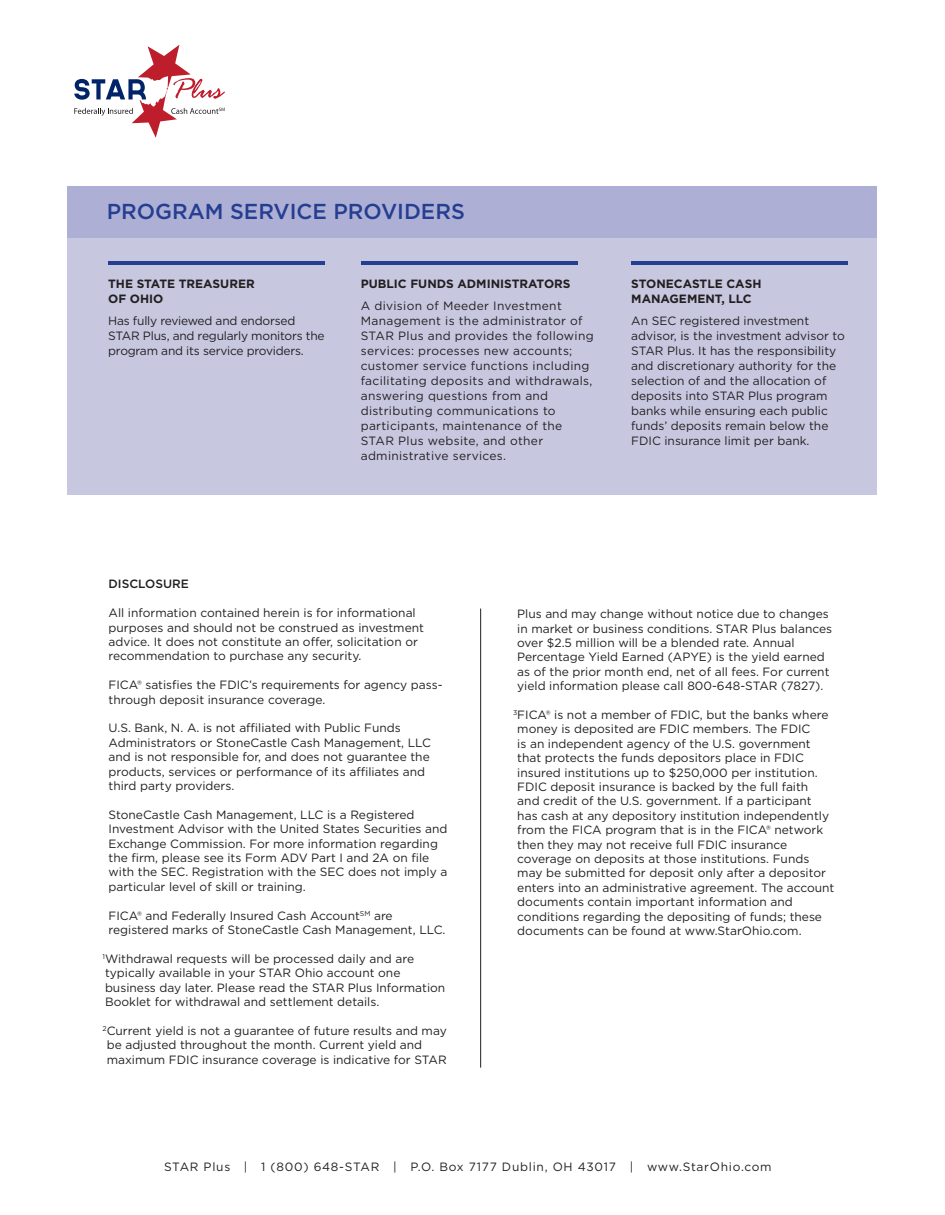
<style>
.page{position:relative;width:945px;height:1215px;background:#fff}
.page>*{position:absolute;margin:0;border:0;box-sizing:border-box;transform-origin:0 0}
.t1{font:500 21.6px "Gotham";color:#243e91}
.Paragraph_Style_2{font:12px/14.4px "Gotham";color:#231f20}
.Paragraph_Style_2-2{font:12px/15px "Gotham";letter-spacing:.025em;color:#231f20}
.Paragraph_Style_2-3{font:12px/15px "Gotham";letter-spacing:-.02em;color:#231f20}
.t2{font:700 12px/15px "Gotham";color:#231f20}
.Paragraph_Style_2-4{font:12px "Gotham";letter-spacing:.06em;color:#231f20}
.Paragraph_Style_2-5{font:500 12px "Gotham";color:#231f20}
</style>
<div class="page">
<div style="left:68px;top:186px;width:810px;height:309px;background:#c7c7e0"></div>
<hr style="left:480px;top:609px;width:1px;height:459px;background:#231f20">
<svg style="left:74px;top:45px;width:151px;height:93px"></svg>
<div style="left:68px;top:186px;width:810px;height:52px;background:#aeafd4"></div>
<hr style="left:361px;top:262px;width:216px;height:3px;background:#243e91">
<hr style="left:631px;top:262px;width:217px;height:3px;background:#243e91">
<hr style="left:108px;top:262px;width:217px;height:3px;background:#243e91">
<p class="t1" style="left:107px;top:197px;width:360px">PROGRAM SERVICE PROVIDERS</p>
<p class="t2" style="left:108px;top:276px;width:148px">THE STATE TREASURER<br>OF OHIO</p>
<p class="Paragraph_Style_2-3" style="left:108px;top:313px;width:218px">Has fully reviewed and endorsed<br>STAR Plus, and regularly monitors the program and its service providers.</p>
<p class="t2" style="left:361px;top:276px;width:211px">PUBLIC FUNDS ADMINISTRATORS</p>
<p class="Paragraph_Style_2-2" style="left:361px;top:298px;width:234px">A division of Meeder Investment Management is the administrator of STAR Plus and provides the following services: processes new accounts; customer service functions including facilitating deposits and withdrawals, answering questions from and distributing communications to participants, maintenance of the STAR Plus website, and other administrative services.</p>
<p class="t2" style="left:631px;top:276px;width:132px">STONECASTLE CASH<br>MANAGEMENT, LLC</p>
<p class="Paragraph_Style_2" style="left:631px;top:313px;width:215px;line-height:15px">An SEC registered investment advisor, is the investment advisor to STAR Plus. It has the responsibility and discretionary authority for the selection of and the allocation of deposits into STAR Plus program banks while ensuring each public funds’ deposits remain below the FDIC insurance limit per bank.</p>
<p class="Paragraph_Style_2-5" style="left:109px;top:576px;width:82px">DISCLOSURE</p>
<p class="Paragraph_Style_2" style="left:109px;top:606px;width:317px">All information contained herein is for informational purposes and should not be construed as investment advice. It does not constitute an offer, solicitation or recommendation to purchase any security.</p>
<p class="Paragraph_Style_2" style="left:109px;top:678px;width:336px">FICA® satisfies the FDIC’s requirements for agency pass&shy;through deposit insurance coverage.</p>
<p class="Paragraph_Style_2" style="left:109px;top:721px;width:324px">U.S. Bank, N. A. is not affiliated with Public Funds Administrators or StoneCastle Cash Management, LLC and is not responsible for, and does not guarantee the products, services or performance of its affiliates and third party providers.</p>
<p class="Paragraph_Style_2" style="left:109px;top:807px;width:340px">StoneCastle Cash Management, LLC is a Registered Investment Advisor with the United States Securities and Exchange Commission. For more information regarding the firm, please see its Form ADV Part I and 2A on file with the SEC. Registration with the SEC does not imply a particular level of skill or training.</p>
<p class="Paragraph_Style_2" style="left:109px;top:908px;width:339px">FICA® and Federally Insured Cash Account<sup>SM</sup> are registered marks of StoneCastle Cash Management, LLC.</p>
<p class="Paragraph_Style_2" style="left:103px;top:951px;width:344px"><sup>1</sup>Withdrawal requests will be processed daily and are typically available in your STAR Ohio account one business day later. Please read the STAR Plus Information Booklet for withdrawal and settlement details.</p>
<p class="Paragraph_Style_2" style="left:107px;top:1023px;width:342px;text-indent:-4px"><sup>2</sup>Current yield is not a guarantee of future results and may be adjusted throughout the month. Current yield and maximum FDIC insurance coverage is indicative for STAR</p>
<p class="Paragraph_Style_2" style="left:517px;top:606px;width:316px">Plus and may change without notice due to changes in market or business conditions. STAR Plus balances over $2.5 million will be a blended rate. Annual Percentage Yield Earned (APYE) is the yield earned as of the prior month end, net of all fees. For current yield information please call 800-648-STAR (7827).</p>
<p class="Paragraph_Style_2" style="left:517px;top:707px;width:319px;text-indent:-4px"><sup>3</sup>FICA® is not a member of FDIC, but the banks where money is deposited are FDIC members. The FDIC<br>is an independent agency of the U.S. government that protects the funds depositors place in FDIC insured institutions up to $250,000 per institution.<br>FDIC deposit insurance is backed by the full faith<br>and credit of the U.S. government. If a participant has cash at any depository institution independently from the FICA program that is in the FICA® network then they may not receive full FDIC insurance coverage on deposits at those institutions. Funds may be submitted for deposit only after a depositor enters into an administrative agreement. The account documents contain important information and conditions regarding the depositing of funds; these documents can be found at www.StarOhio.com.</p>
<p class="Paragraph_Style_2-4" style="left:164px;top:1159px;width:609px">STAR Plus | 1 (800) 648-STAR | P.O. Box 7177 Dublin, OH 43017 | www.StarOhio.com</p>
</div>
